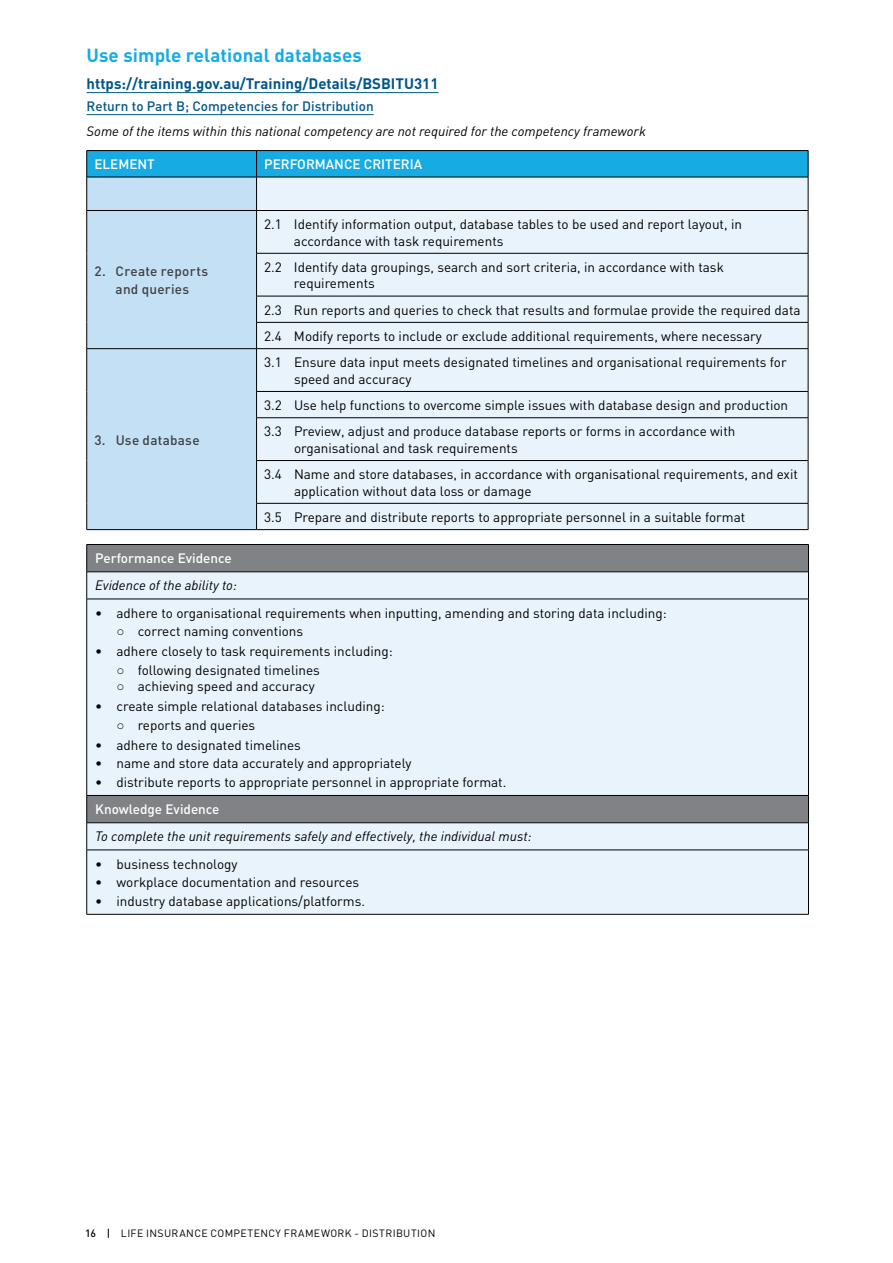
<style>
.page{position:relative;width:893px;height:1263px;background:#fff}
.page>*{position:absolute;margin:0;border:0;box-sizing:border-box;transform-origin:0 0}
.t1{font:700 18.75px "DIN";letter-spacing:.005em;color:#16ace3}
.t2{font:700 15px "DIN";color:#00568a}
.t3{font:13.5px/26.2px "DIN";color:#000}
.t4{font:italic 13.5px "DIN";color:#000}
.t5{font:500 13.5px "DIN";color:#fff}
.t6{font:500 13.5px "DIN";color:#00568a}
.t7{font:500 13.5px/18px "DIN";letter-spacing:.015em;color:#414042;text-align:center}
.t8{font:10.5px "DIN";letter-spacing:.04em;color:#000}
.s1{font-family:"Arial";font-weight:900}
.s2{font-weight:500}
</style>
<div class="page">
<hr style="left:87px;top:92px;width:352px;height:1px;background:#005884">
<hr style="left:87px;top:114px;width:287px;height:1px;background:#005884">
<div style="left:87px;top:178px;width:169px;height:351px;background:#c4e0f5"></div>
<div style="left:257px;top:178px;width:551px;height:351px;background:#e9f3fb"></div>
<hr style="left:87px;top:150px;width:170px;height:1px;background:#000">
<hr style="left:257px;top:150px;width:551px;height:1px;background:#000">
<svg style="left:86px;top:151px;width:723px;height:26px;background:#15a7dd"></svg>
<hr style="left:87px;top:177px;width:170px;height:1px;background:#000">
<hr style="left:86px;top:177px;width:1px;height:33px;background:#000">
<hr style="left:257px;top:177px;width:551px;height:1px;background:#000">
<hr style="left:256px;top:177px;width:1px;height:33px;background:#000">
<hr style="left:808px;top:177px;width:1px;height:33px;background:#000">
<hr style="left:87px;top:210px;width:170px;height:1px;background:#000">
<hr style="left:86px;top:211px;width:1px;height:42px;background:#000">
<hr style="left:257px;top:210px;width:551px;height:1px;background:#000">
<hr style="left:256px;top:211px;width:1px;height:42px;background:#000">
<hr style="left:808px;top:211px;width:1px;height:42px;background:#000">
<hr style="left:86px;top:253px;width:1px;height:43px;background:#000">
<hr style="left:256px;top:253px;width:552px;height:1px;background:#000">
<hr style="left:256px;top:253px;width:1px;height:43px;background:#000">
<hr style="left:808px;top:253px;width:1px;height:43px;background:#000">
<hr style="left:256px;top:296px;width:552px;height:1px;background:#000">
<svg style="left:86px;top:296px;width:1px;height:52px"></svg>
<hr style="left:256px;top:322px;width:552px;height:1px;background:#000">
<svg style="left:256px;top:296px;width:1px;height:52px"></svg>
<svg style="left:808px;top:296px;width:1px;height:52px"></svg>
<hr style="left:87px;top:348px;width:170px;height:1px;background:#000">
<hr style="left:86px;top:349px;width:1px;height:42px;background:#000">
<hr style="left:257px;top:348px;width:551px;height:1px;background:#000">
<hr style="left:256px;top:349px;width:1px;height:42px;background:#000">
<hr style="left:808px;top:349px;width:1px;height:42px;background:#000">
<svg style="left:86px;top:391px;width:1px;height:27px"></svg>
<hr style="left:256px;top:391px;width:552px;height:1px;background:#000">
<svg style="left:256px;top:392px;width:1px;height:25px"></svg>
<svg style="left:808px;top:392px;width:1px;height:26px"></svg>
<hr style="left:86px;top:418px;width:1px;height:42px;background:#000">
<hr style="left:256px;top:417px;width:552px;height:1px;background:#000">
<hr style="left:256px;top:418px;width:1px;height:42px;background:#000">
<hr style="left:808px;top:418px;width:1px;height:42px;background:#000">
<hr style="left:86px;top:460px;width:1px;height:43px;background:#000">
<hr style="left:256px;top:460px;width:552px;height:1px;background:#000">
<hr style="left:256px;top:461px;width:1px;height:42px;background:#000">
<hr style="left:808px;top:461px;width:1px;height:42px;background:#000">
<svg style="left:86px;top:503px;width:1px;height:26px"></svg>
<hr style="left:256px;top:503px;width:552px;height:1px;background:#000">
<svg style="left:256px;top:503px;width:1px;height:26px"></svg>
<svg style="left:808px;top:503px;width:1px;height:26px"></svg>
<hr style="left:87px;top:529px;width:170px;height:1px;background:#000">
<hr style="left:257px;top:529px;width:551px;height:1px;background:#000">
<div style="left:87px;top:545px;width:721px;height:26px;background:#808285"></div>
<svg style="left:87px;top:572px;width:721px;height:342px;background:#dfe8f0"></svg>
<hr style="left:87px;top:544px;width:722px;height:1px;background:#000">
<hr style="left:87px;top:571px;width:722px;height:1px;background:#000">
<svg style="left:86px;top:545px;width:1px;height:54px"></svg>
<svg style="left:808px;top:545px;width:1px;height:54px"></svg>
<hr style="left:87px;top:599px;width:722px;height:1px;background:#000">
<hr style="left:86px;top:599px;width:1px;height:196px;background:#000">
<hr style="left:808px;top:599px;width:1px;height:196px;background:#000">
<hr style="left:87px;top:795px;width:722px;height:1px;background:#000">
<hr style="left:87px;top:822px;width:722px;height:1px;background:#000">
<svg style="left:86px;top:796px;width:1px;height:54px"></svg>
<svg style="left:808px;top:796px;width:1px;height:54px"></svg>
<hr style="left:87px;top:850px;width:722px;height:1px;background:#000">
<hr style="left:86px;top:850px;width:1px;height:64px;background:#000">
<hr style="left:808px;top:850px;width:1px;height:64px;background:#000">
<hr style="left:87px;top:914px;width:722px;height:1px;background:#000">
<h1 class="t1" style="left:87px;top:43px;width:277px">Use simple relational databases</h1>
<p class="t2" style="left:87px;top:74px;width:354px">https://training.gov.au/Training/Details/BSBITU311</p>
<p class="t6" style="left:87px;top:97px;width:289px">Return to Part B; Competencies for Distribution</p>
<p class="t4" style="left:87px;top:123px;width:561px">Some of the items within this national competency are not required for the competency framework</p>
<p class="t5" style="left:94px;top:156px;width:62px">ELEMENT</p>
<p class="t5" style="left:264px;top:156px;width:159px">PERFORMANCE CRITERIA</p>
<p class="t7" style="left:94px;top:262px;width:115px">2. Create reports and queries</p>
<p class="t7" style="left:94px;top:430px;width:107px">3. Use database</p>
<p class="t3" style="left:294px;top:216px;width:450px;line-height:16.5px;text-indent:-30px">2.1 Identify information output, database tables to be used and report layout, in accordance with task requirements</p>
<p class="t3" style="left:294px;top:259px;width:431px;line-height:16.5px;text-indent:-30px">2.2 Identify data groupings, search and sort criteria, in accordance with task requirements</p>
<p class="t3" style="left:264px;top:296px;width:538px">2.3 Run reports and queries to check that results and formulae provide the required data<br>2.4 Modify reports to include or exclude additional requirements, where necessary</p>
<p class="t3" style="left:294px;top:354px;width:494px;line-height:16.5px;text-indent:-30px">3.1 Ensure data input meets designated timelines and organisational requirements for speed and accuracy</p>
<p class="t3" style="left:264px;top:392px;width:525px">3.2 Use help functions to overcome simple issues with database design and production<br>3.3 Preview, adjust and produce database reports or forms in accordance with</p>
<p class="t3" style="left:264px;top:435px;width:535px;text-indent:30px">organisational and task requirements<br>3.4 Name and store databases, in accordance with organisational requirements, and exit</p>
<p class="t3" style="left:264px;top:477px;width:483px;text-indent:30px">application without data loss or damage<br>3.5 Prepare and distribute reports to appropriate personnel in a suitable format</p>
<p class="t5" style="left:95px;top:550px;width:138px">Performance Evidence</p>
<p class="t4" style="left:95px;top:577px;width:143px">Evidence of the ability to:</p>
<p class="t3" style="left:95px;top:599px;width:573px">• adhere to organisational requirements when inputting, amending and storing data including:</p>
<p class="t3" style="left:116px;top:618px;width:188px"><span class="s1">○</span> correct naming conventions</p>
<p class="t3" style="left:95px;top:638px;width:299px">• adhere closely to task requirements including:</p>
<p class="t3" style="left:116px;top:656px;width:205px"><span class="s1">○</span> following designated timelines</p>
<p class="t3" style="left:116px;top:673px;width:200px"><span class="s1">○</span> achieving speed and accuracy</p>
<p class="t3" style="left:95px;top:693px;width:291px">• create simple relational databases including:</p>
<p class="t3" style="left:116px;top:711px;width:140px"><span class="s1">○</span> reports and queries</p>
<p class="t3" style="left:95px;top:731px;width:207px">• adhere to designated timelines</p>
<p class="t3" style="left:95px;top:750px;width:318px">• name and store data accurately and appropriately</p>
<p class="t3" style="left:95px;top:769px;width:413px">• distribute reports to appropriate personnel in appropriate format.</p>
<p class="t5" style="left:95px;top:801px;width:126px">Knowledge Evidence</p>
<p class="t4" style="left:95px;top:828px;width:438px">To complete the unit requirements safely and effectively, the individual must:</p>
<p class="t3" style="left:95px;top:850px;width:144px">• business technology</p>
<p class="t3" style="left:95px;top:869px;width:265px">• workplace documentation and resources</p>
<p class="t3" style="left:95px;top:887px;width:271px">• industry database applications/platforms.</p>
<p class="t8" style="left:85px;top:1226px;width:352px"><span class="s2">16 |</span> LIFE INSURANCE COMPETENCY FRAMEWORK - DISTRIBUTION</p>
</div>
